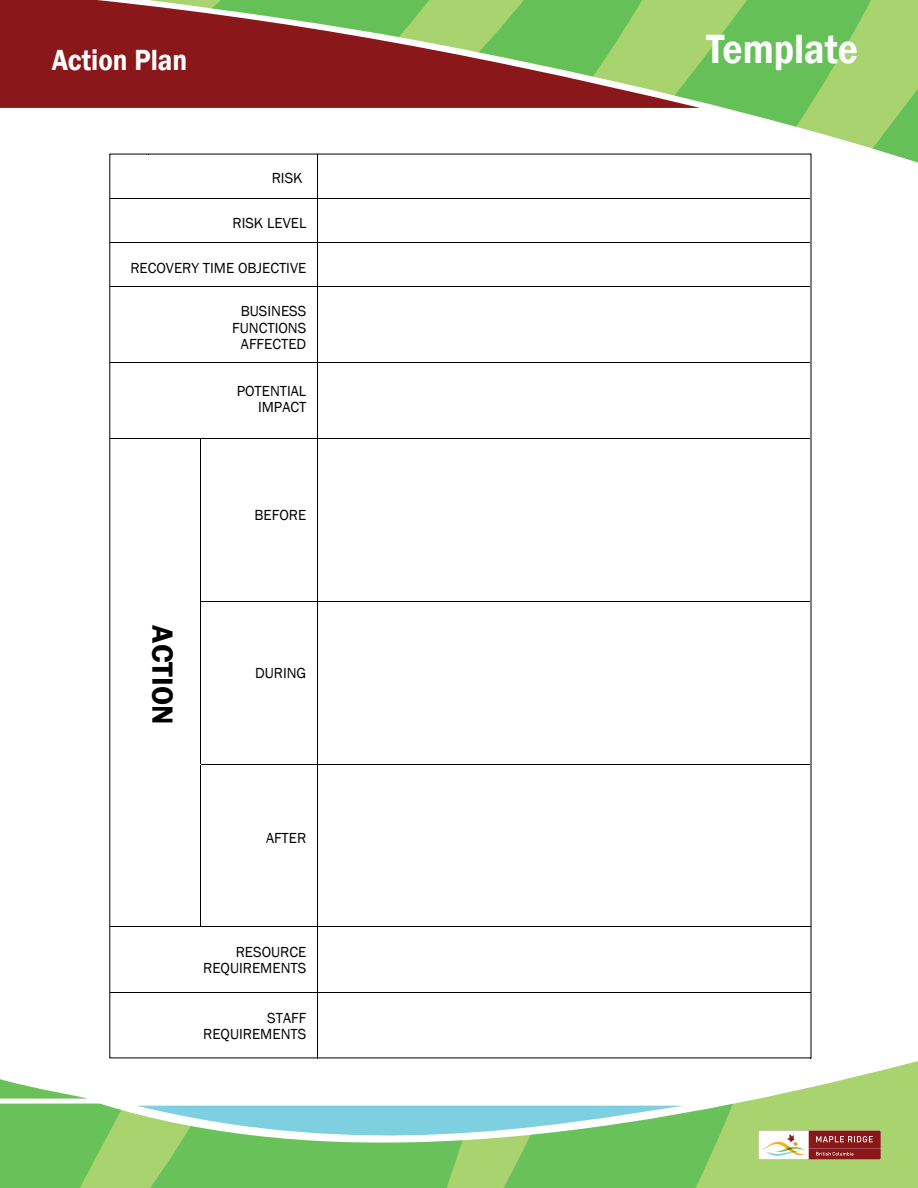
<style>
.page{position:relative;width:918px;height:1188px;background:#fff}
.page>*{position:absolute;margin:0;border:0;box-sizing:border-box;transform-origin:0 0}
.t1{font:600 42px "Franklin Gothic";color:#fff;scale:.9 1}
.t2{font:600 30px "Franklin Gothic";color:#fff;scale:.9 1}
.t3{font:600 30px "Franklin Gothic";color:#000}
.t4{font:15px/16.5px "Franklin Gothic";color:#000;text-align:right}
</style>
<div class="page">
<hr style="left:317px;top:155px;width:1px;height:43px;background:#000">
<hr style="left:110px;top:198px;width:700px;height:1px;background:#000">
<hr style="left:317px;top:198px;width:1px;height:44px;background:#000">
<hr style="left:317px;top:242px;width:1px;height:44px;background:#000">
<hr style="left:110px;top:286px;width:700px;height:1px;background:#000">
<hr style="left:317px;top:286px;width:1px;height:76px;background:#000">
<hr style="left:110px;top:362px;width:700px;height:1px;background:#000">
<hr style="left:317px;top:363px;width:1px;height:75px;background:#000">
<hr style="left:110px;top:438px;width:700px;height:1px;background:#000">
<hr style="left:200px;top:439px;width:1px;height:162px;background:#000">
<hr style="left:317px;top:439px;width:1px;height:162px;background:#000">
<hr style="left:202px;top:601px;width:608px;height:1px;background:#000">
<hr style="left:200px;top:602px;width:1px;height:162px;background:#000">
<hr style="left:317px;top:602px;width:1px;height:162px;background:#000">
<hr style="left:202px;top:764px;width:608px;height:1px;background:#000">
<hr style="left:200px;top:765px;width:1px;height:162px;background:#000">
<hr style="left:317px;top:765px;width:1px;height:162px;background:#000">
<hr style="left:110px;top:927px;width:700px;height:1px;background:#000">
<hr style="left:317px;top:927px;width:1px;height:65px;background:#000">
<hr style="left:110px;top:992px;width:700px;height:1px;background:#000">
<hr style="left:317px;top:993px;width:1px;height:65px;background:#000">
<svg style="left:679px;top:0;width:239px;height:163px"></svg>
<svg style="left:148px;top:153px;width:531px;height:1px"></svg>
<svg style="left:0;top:0;width:700px;height:108px;background:#8d5c3d"></svg>
<svg style="left:840px;top:1061px;width:78px;height:127px;background:#afd67b"></svg>
<svg style="left:0;top:1079px;width:840px;height:109px"></svg>
<img style="left:759px;top:1131px;width:122px;height:29px">
<svg style="left:137px;top:1106px;width:547px;height:55px;background:#8cd0a1"></svg>
<hr style="left:110px;top:242px;width:700px;height:1px;background:#000">
<h2 class="t2" style="left:52px;top:42px;width:152px">Action Plan</h2>
<p class="t4" style="left:272px;top:170px;width:32px">RISK</p>
<p class="t4" style="left:233px;top:215px;width:75px">RISK LEVEL</p>
<p class="t4" style="left:130px;top:260px;width:177px">RECOVERY TIME OBJECTIVE</p>
<p class="t4" style="left:232px;top:304px;width:76px;text-align:center">BUSINESS<br>FUNCTIONS<br>AFFECTED</p>
<p class="t4" style="left:237px;top:383px;width:71px">POTENTIAL<br>IMPACT</p>
<h2 class="t3" style="left:181px;top:625px;width:100px;rotate:90deg">ACTION</h2>
<p class="t4" style="left:255px;top:508px;width:53px">BEFORE</p>
<p class="t4" style="left:255px;top:665px;width:53px">DURING</p>
<p class="t4" style="left:266px;top:830px;width:42px">AFTER</p>
<p class="t4" style="left:203px;top:944px;width:105px">RESOURCE<br>REQUIREMENTS</p>
<p class="t4" style="left:203px;top:1010px;width:105px">STAFF<br>REQUIREMENTS</p>
<h1 class="t1" style="left:706px;top:23px;width:170px">Template</h1>
</div>
